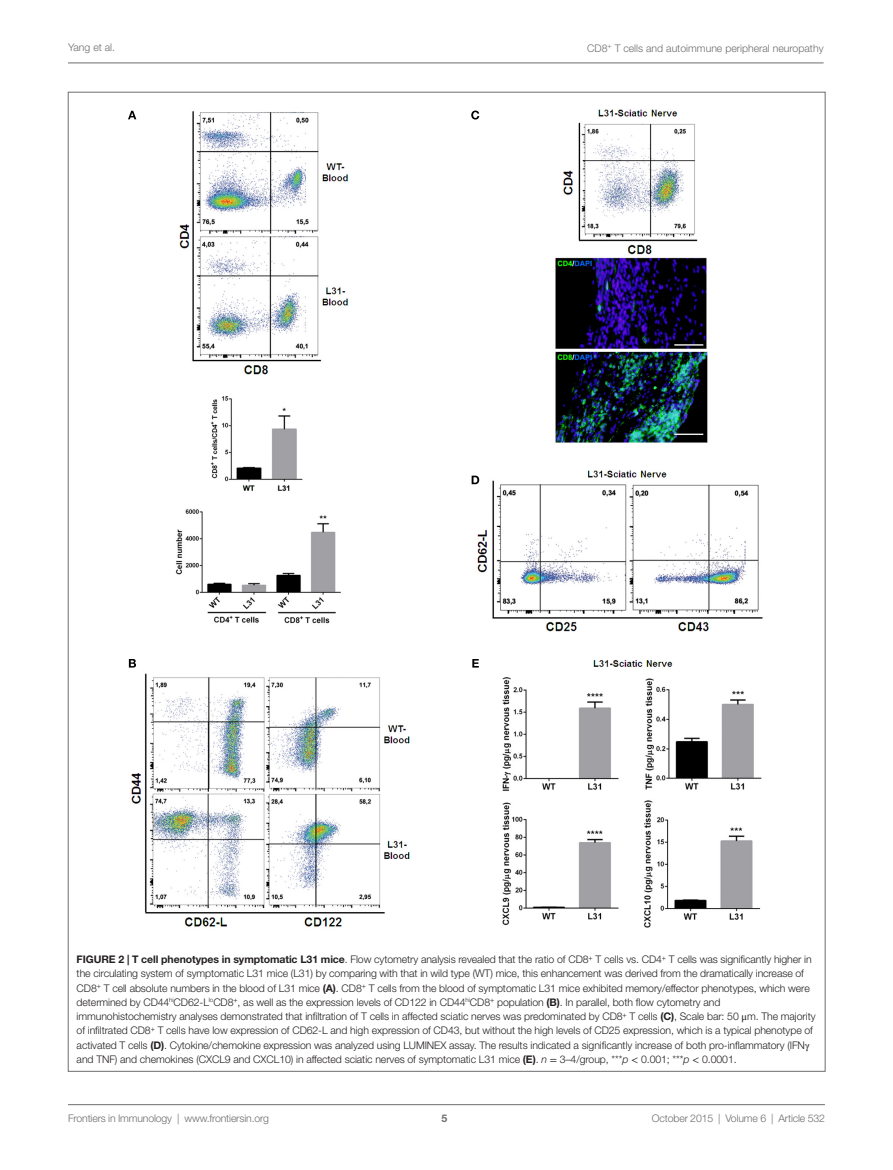
<style>
.page{position:relative;width:893px;height:1170px;background:#fff}
.page>*{position:absolute;margin:0;border:0;box-sizing:border-box;transform-origin:0 0}
.t1{font:300 10.5px/14.2px "Helvetica Neue LT Std";letter-spacing:-.01em;color:#231f20}
.t2{font:300 10.5px "Helvetica Neue LT Std";letter-spacing:-.015em;color:#6c6d70}
.t3{font:700 10.5px "Helvetica Neue LT Std";color:#6c6d70}
.s1{font-weight:700}
.s2{font-family:"STIX General";font-weight:400}
.s3{font-style:italic}
</style>
<div class="page">
<img style="left:128px;top:109px;width:635px;height:819px">
<svg style="left:128px;top:111px;width:8px;height:8px"></svg>
<svg style="left:129px;top:659px;width:7px;height:8px"></svg>
<svg style="left:471px;top:110px;width:8px;height:9px"></svg>
<svg style="left:472px;top:475px;width:7px;height:9px"></svg>
<svg style="left:472px;top:659px;width:7px;height:8px"></svg>
<hr style="left:68px;top:1104px;width:757px;height:1px;background:#6c6d70">
<hr style="left:68px;top:63px;width:756px;height:1px;background:#6c6d70">
<p class="t2" style="left:68px;top:41px;width:49px">Yang et al.</p>
<p class="t2" style="left:587px;top:42px;width:238px">CD8<sup>+</sup> T cells and autoimmune peripheral neuropathy</p>
<p class="t1" style="left:77px;top:951px;width:740px"><span class="s1">FIGURE 2 | T cell phenotypes in symptomatic L31 mice</span>. Flow cytometry analysis revealed that the ratio of CD8<sup>+</sup> T cells vs. CD4<sup>+</sup> T cells was significantly higher in the circulating system of symptomatic L31 mice (L31) by comparing with that in wild type (WT) mice, this enhancement was derived from the dramatically increase of CD8<sup>+</sup> T cell absolute numbers in the blood of L31 mice <span class="s1">(A)</span>. CD8<sup>+</sup> T cells from the blood of symptomatic L31 mice exhibited memory/effector phenotypes, which were determined by CD44<sup>hi</sup>CD62-L<sup>lo</sup>CD8<sup>+</sup>, as well as the expression levels of CD122 in CD44<sup>hi</sup>CD8<sup>+</sup> population <span class="s1">(B)</span>. In parallel, both flow cytometry and immunohistochemistry analyses demonstrated that infiltration of T cells in affected sciatic nerves was predominated by CD8<sup>+</sup> T cells <span class="s1">(C)</span>, Scale bar: 50 <span class="s2">μ</span>m. The majority of infiltrated CD8<sup>+</sup> T cells have low expression of CD62-L and high expression of CD43, but without the high levels of CD25 expression, which is a typical phenotype of activated T cells <span class="s1">(D)</span>. Cytokine/chemokine expression was analyzed using LUMINEX assay. The results indicated a significantly increase of both pro-inflammatory (IFN<span class="s2">γ </span>and TNF) and chemokines (CXCL9 and CXCL10) in affected sciatic nerves of symptomatic L31 mice <span class="s1">(E)</span>. <span class="s3">n</span> <span class="s2">=</span> 3–4/group, ***<span class="s3">p</span> <span class="s2">&lt;</span> 0.001; ***<span class="s3">p</span> <span class="s2">&lt;</span> 0.0001.</p>
<p class="t2" style="left:68px;top:1111px;width:203px">Frontiers in Immunology | www.frontiersin.org</p>
<p class="t3" style="left:441px;top:1111px;width:7px">5</p>
<p class="t2" style="left:652px;top:1111px;width:174px">October 2015 | Volume 6 | Article 532</p>
</div>
